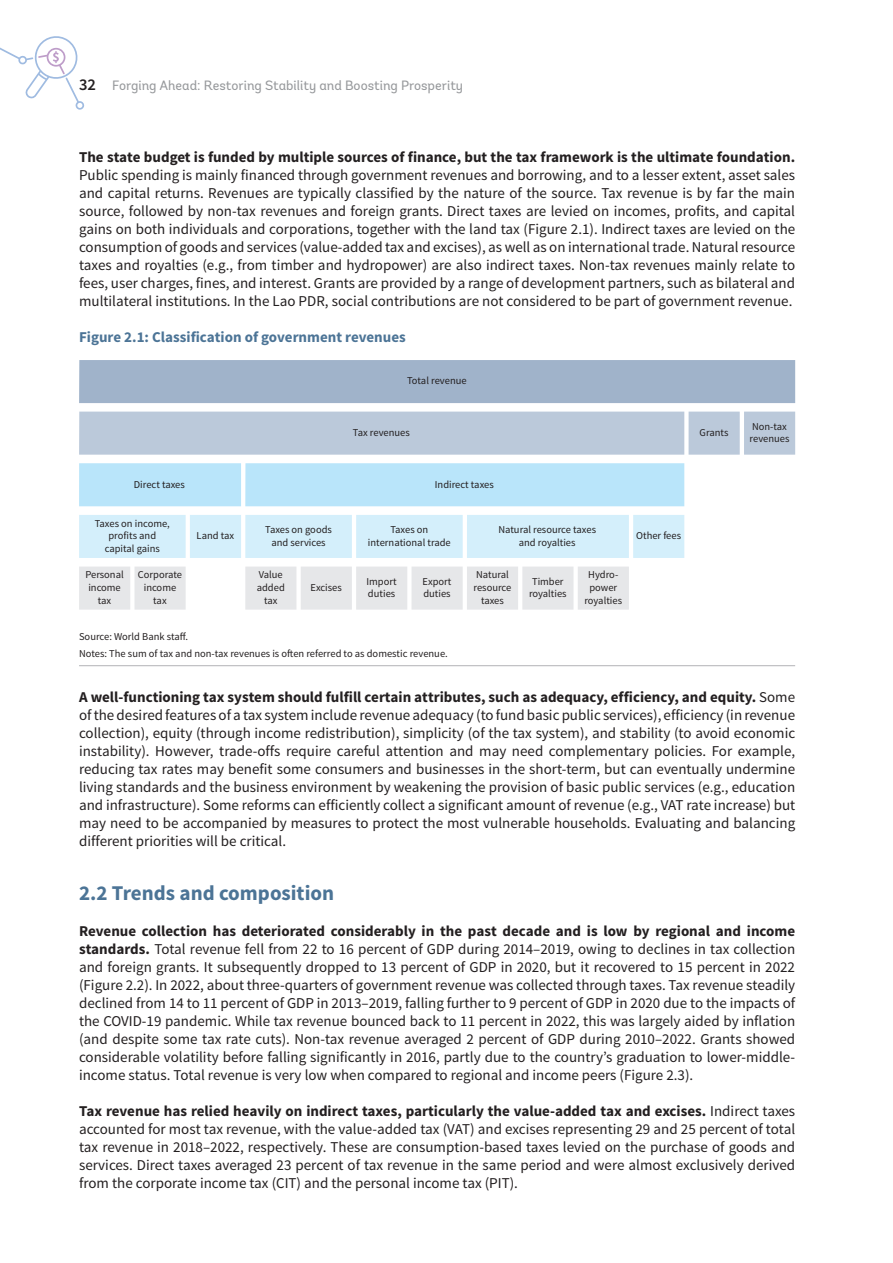
<style>
.page{position:relative;width:893px;height:1263px;background:#fff}
.page>*{position:absolute;margin:0;border:0;box-sizing:border-box;transform-origin:0 0}
.BODY{font:700 21px "Source Sans Pro";color:#4c7496}
.BODY-2{font:15px/18px "Source Sans Pro";color:#231f20;text-align:justify}
.TABLE___FIG{font:700 15px "Source Sans Pro";color:#4c7496}
.t1{font:13.5px "Andes";color:#97999c}
.t2{font:10.5px/12.6px "Source Sans Pro";color:#231f20}
.s1{font-family:"Source Sans Pro";font-weight:600;font-size:16.5px;color:#231f20}
.s2{font-weight:700}
</style>
<div class="page">
<svg style="left:0;top:36px;width:84px;height:74px"></svg>
<hr style="left:79px;top:665px;width:716px;height:1px;background:#b2b3b7">
<div style="left:79px;top:567px;width:51px;height:43px;background:#e6e7e9"></div>
<div style="left:412px;top:567px;width:51px;height:43px;background:#e6e7e9"></div>
<div style="left:245px;top:567px;width:51px;height:43px;background:#e6e7e9"></div>
<div style="left:245px;top:515px;width:107px;height:43px;background:#d4effb"></div>
<div style="left:578px;top:567px;width:51px;height:43px;background:#e6e7e9"></div>
<div style="left:134px;top:567px;width:52px;height:43px;background:#e6e7e9"></div>
<div style="left:79px;top:515px;width:107px;height:43px;background:#d4effb"></div>
<div style="left:190px;top:515px;width:51px;height:43px;background:#d4effb"></div>
<div style="left:467px;top:567px;width:51px;height:43px;background:#e6e7e9"></div>
<div style="left:467px;top:515px;width:162px;height:43px;background:#d4effb"></div>
<div style="left:301px;top:567px;width:51px;height:43px;background:#e6e7e9"></div>
<div style="left:633px;top:515px;width:51px;height:43px;background:#d4effb"></div>
<div style="left:245px;top:463px;width:439px;height:43px;background:#b9e5fa"></div>
<div style="left:79px;top:463px;width:162px;height:43px;background:#b9e5fa"></div>
<div style="left:522px;top:567px;width:51px;height:43px;background:#e6e7e9"></div>
<div style="left:356px;top:567px;width:51px;height:43px;background:#e6e7e9"></div>
<div style="left:356px;top:515px;width:107px;height:43px;background:#d4effb"></div>
<div style="left:689px;top:412px;width:51px;height:43px;background:#bbc9da"></div>
<div style="left:79px;top:412px;width:605px;height:43px;background:#bbc9da"></div>
<div style="left:79px;top:360px;width:716px;height:43px;background:#a0b3ca"></div>
<div style="left:744px;top:412px;width:51px;height:43px;background:#bbc9da"></div>
<p class="t1" style="left:79px;top:77px;width:386px"><span class="s1">32</span> Forging Ahead: Restoring Stability and Boosting Prosperity</p>
<p class="BODY-2" style="left:79px;top:148px;width:718px"><span class="s2">The state budget is funded by multiple sources of finance, but the tax framework is the ultimate foundation.<br></span>Public spending is mainly financed through government revenues and borrowing, and to a lesser extent, asset sales and capital returns. Revenues are typically classified by the nature of the source. Tax revenue is by far the main source, followed by non-tax revenues and foreign grants. Direct taxes are levied on incomes, profits, and capital gains on both individuals and corporations, together with the land tax (Figure 2.1). Indirect taxes are levied on the consumption of goods and services (value-added tax and excises), as well as on international trade. Natural resource taxes and royalties (e.g., from timber and hydropower) are also indirect taxes. Non-tax revenues mainly relate to fees, user charges, fines, and interest. Grants are provided by a range of development partners, such as bilateral and multilateral institutions. In the Lao PDR, social contributions are not considered to be part of government revenue.</p>
<p class="TABLE___FIG" style="left:79px;top:327px;width:328px">Figure 2.1: Classification of government revenues</p>
<p class="t2" style="left:407px;top:375px;width:61px">Total revenue</p>
<p class="t2" style="left:353px;top:426px;width:58px">Tax revenues</p>
<p class="t2" style="left:700px;top:426px;width:30px">Grants</p>
<p class="t2" style="left:134px;top:478px;width:53px">Direct taxes</p>
<p class="t2" style="left:435px;top:478px;width:60px">Indirect taxes</p>
<p class="t2" style="left:95px;top:517px;width:77px">Taxes on income,</p>
<p class="t2" style="left:108px;top:530px;width:49px">profits and</p>
<p class="t2" style="left:105px;top:542px;width:57px">capital gains</p>
<p class="t2" style="left:85px;top:569px;width:40px">Personal</p>
<p class="t2" style="left:88px;top:581px;width:34px">income</p>
<p class="t2" style="left:98px;top:594px;width:15px">tax</p>
<p class="t2" style="left:138px;top:569px;width:46px">Corporate</p>
<p class="t2" style="left:144px;top:581px;width:34px">income</p>
<p class="t2" style="left:153px;top:594px;width:15px">tax</p>
<p class="t2" style="left:197px;top:530px;width:39px">Land tax</p>
<p class="t2" style="left:265px;top:523px;width:68px">Taxes on goods</p>
<p class="t2" style="left:271px;top:536px;width:56px">and services</p>
<p class="t2" style="left:257px;top:569px;width:30px">Value added</p>
<p class="t2" style="left:264px;top:594px;width:15px">tax</p>
<p class="t2" style="left:311px;top:581px;width:33px">Excises</p>
<p class="t2" style="left:390px;top:523px;width:39px">Taxes on</p>
<p class="t2" style="left:368px;top:536px;width:84px">international trade</p>
<p class="t2" style="left:367px;top:575px;width:32px">Import duties</p>
<p class="t2" style="left:423px;top:575px;width:30px">Export</p>
<p class="t2" style="left:423px;top:588px;width:29px">duties</p>
<p class="t2" style="left:79px;top:630px;width:110px">Source: World Bank staff.</p>
<p class="t2" style="left:79px;top:647px;width:370px">Notes: The sum of tax and non-tax revenues is often referred to as domestic revenue.</p>
<p class="t2" style="left:498px;top:523px;width:99px">Natural resource taxes</p>
<p class="t2" style="left:519px;top:536px;width:58px">and royalties</p>
<p class="t2" style="left:473px;top:569px;width:39px;text-align:center">Natural resource taxes</p>
<p class="t2" style="left:529px;top:575px;width:39px">Timber royalties</p>
<p class="t2" style="left:588px;top:569px;width:32px">Hydro-</p>
<p class="t2" style="left:584px;top:581px;width:39px;text-align:center">power royalties</p>
<p class="t2" style="left:636px;top:530px;width:46px">Other fees</p>
<p class="t2" style="left:752px;top:420px;width:36px">Non-tax</p>
<p class="t2" style="left:750px;top:433px;width:41px">revenues</p>
<p class="BODY-2" style="left:79px;top:688px;width:718px"><span class="s2">A well-functioning tax system should fulfill certain attributes, such as adequacy, efficiency, and equity.</span> Some of the desired features of a tax system include revenue adequacy (to fund basic public services), efficiency (in revenue collection), equity (through income redistribution), simplicity (of the tax system), and stability (to avoid economic instability). However, trade-offs require careful attention and may need complementary policies. For example, reducing tax rates may benefit some consumers and businesses in the short-term, but can eventually undermine living standards and the business environment by weakening the provision of basic public services (e.g., education and infrastructure). Some reforms can efficiently collect a significant amount of revenue (e.g., VAT rate increase) but may need to be accompanied by measures to protect the most vulnerable households. Evaluating and balancing different priorities will be critical.</p>
<p class="BODY" style="left:79px;top:880px;width:257px">2.2 Trends and composition</p>
<p class="BODY-2" style="left:79px;top:922px;width:718px"><span class="s2">Revenue collection has deteriorated considerably in the past decade and is low by regional and income standards.</span> Total revenue fell from 22 to 16 percent of GDP during 2014–2019, owing to declines in tax collection and foreign grants. It subsequently dropped to 13 percent of GDP in 2020, but it recovered to 15 percent in 2022 (Figure 2.2). In 2022, about three-quarters of government revenue was collected through taxes. Tax revenue steadily declined from 14 to 11 percent of GDP in 2013–2019, falling further to 9 percent of GDP in 2020 due to the impacts of the COVID-19 pandemic. While tax revenue bounced back to 11 percent in 2022, this was largely aided by inflation (and despite some tax rate cuts). Non-tax revenue averaged 2 percent of GDP during 2010–2022. Grants showed considerable volatility before falling significantly in 2016, partly due to the country’s graduation to lower-middle&shy;income status. Total revenue is very low when compared to regional and income peers (Figure 2.3).</p>
<p class="BODY-2" style="left:79px;top:1102px;width:718px"><span class="s2">Tax revenue has relied heavily on indirect taxes, particularly the value-added tax and excises.</span> Indirect taxes accounted for most tax revenue, with the value-added tax (VAT) and excises representing 29 and 25 percent of total tax revenue in 2018–2022, respectively. These are consumption-based taxes levied on the purchase of goods and services. Direct taxes averaged 23 percent of tax revenue in the same period and were almost exclusively derived from the corporate income tax (CIT) and the personal income tax (PIT).</p>
</div>
